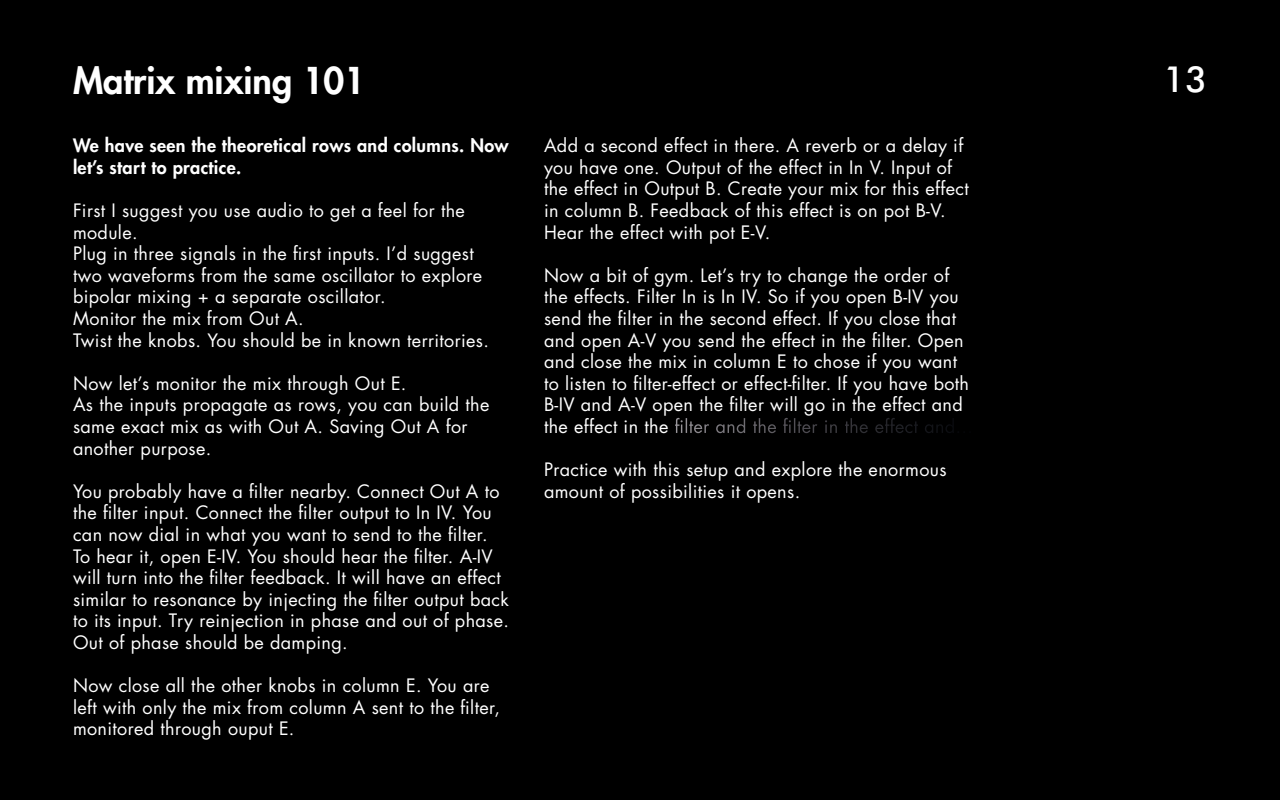
<style>
.page{position:relative;width:1280px;height:800px;background:#000}
.page>*{position:absolute;margin:0;border:0;box-sizing:border-box;transform-origin:0 0}
.t1{font:800 36px "Futura Std";color:#fff}
.t2{font:500 36px "Futura BT";color:#fff}
.t3{font:18px/21.6px "Futura Std";letter-spacing:.02em;color:#fff}
.t4{font:800 18px/21.6px "Futura Std";letter-spacing:.02em;color:#fff}
</style>
<div class="page">
<h1 class="t1" style="left:73px;top:58px;width:294px">Matrix mixing 101</h1>
<h1 class="t2" style="left:1164px;top:57px;width:45px">13</h1>
<p class="t4" style="left:73px;top:135px;width:437px">We have seen the theoretical rows and columns. Now let’s start to practice.</p>
<p class="t3" style="left:73px;top:200px;width:417px">First I suggest you use audio to get a feel for the module.<br>Plug in three signals in the first inputs. I’d suggest two waveforms from the same oscillator to explore bipolar mixing + a separate oscillator.<br>Monitor the mix from Out A.<br>Twist the knobs. You should be in known territories.</p>
<p class="t3" style="left:73px;top:373px;width:418px">Now let’s monitor the mix through Out E.<br>As the inputs propagate as rows, you can build the same exact mix as with Out A. Saving Out A for another purpose.</p>
<p class="t3" style="left:73px;top:481px;width:438px">You probably have a filter nearby. Connect Out A to the filter input. Connect the filter output to In IV. You can now dial in what you want to send to the filter.<br>To hear it, open E-IV. You should hear the filter. A-IV will turn into the filter feedback. It will have an effect similar to resonance by injecting the filter output back to its input. Try reinjection in phase and out of phase.<br>Out of phase should be damping.</p>
<p class="t3" style="left:73px;top:675px;width:428px">Now close all the other knobs in column E. You are left with only the mix from column A sent to the filter, monitored through ouput E.</p>
<p class="t3" style="left:544px;top:135px;width:426px">Add a second effect in there. A reverb or a delay if you have one. Output of the effect in In V. Input of the effect in Output B. Create your mix for this effect in column B. Feedback of this effect is on pot B-V.<br>Hear the effect with pot E-V.</p>
<p class="t3" style="left:544px;top:265px;width:430px">Now a bit of gym. Let’s try to change the order of the effects. Filter In is In IV. So if you open B-IV you send the filter in the second effect. If you close that and open A-V you send the effect in the filter. Open and close the mix in column E to chose if you want to listen to filter-effect or effect-filter. If you have both B-IV and A-V open the filter will go in the effect and the effect in the filter and the filter in the effect and...</p>
<p class="t3" style="left:544px;top:459px;width:404px">Practice with this setup and explore the enormous amount of possibilities it opens.</p>
</div>
